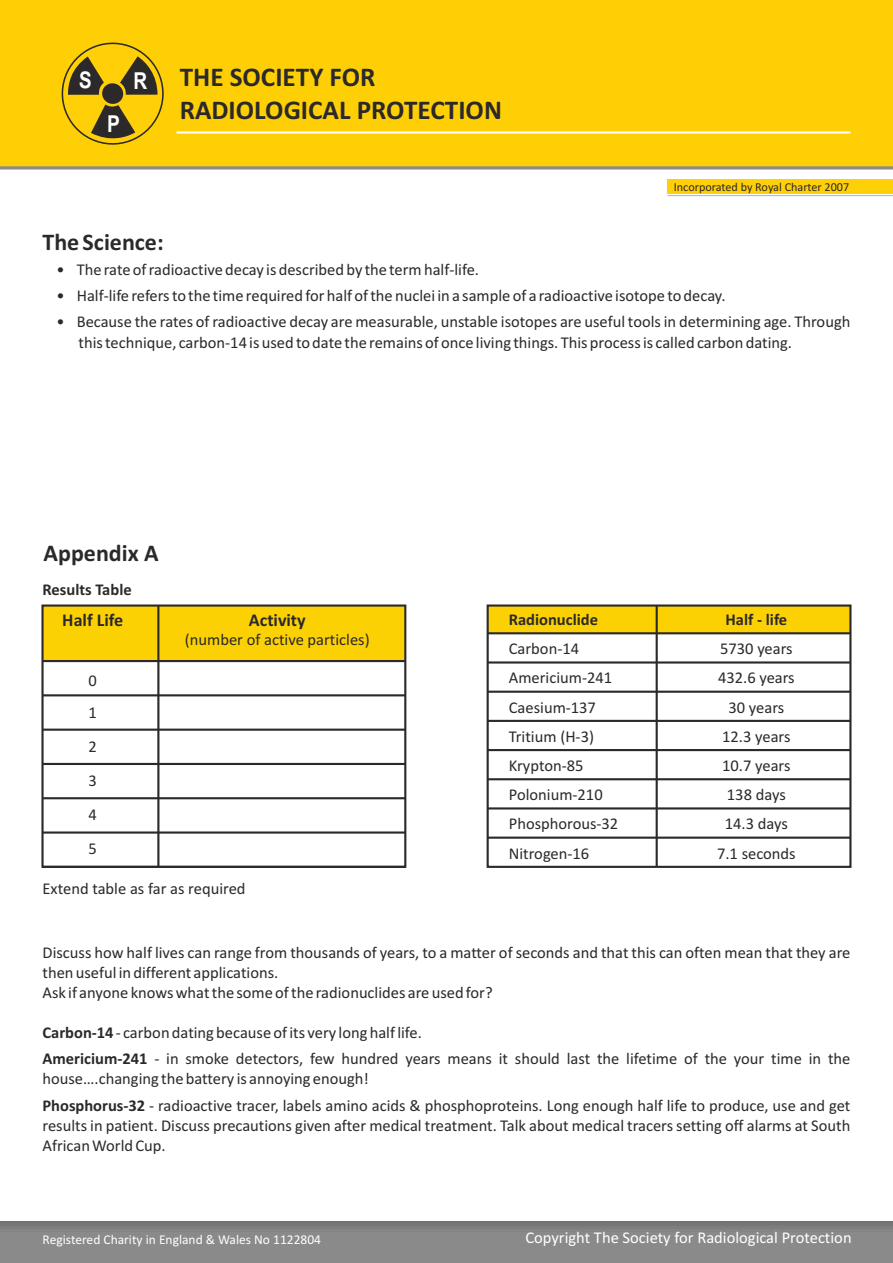
<style>
.page{position:relative;width:893px;height:1263px;background:#fff}
.page>*{position:absolute;margin:0;border:0;box-sizing:border-box;transform-origin:0 0}
.t1{font:700 27.15px/33.2px "Calibri";color:#2b2929}
.t2{font:700 24px "Calibri";color:#2b2929}
.t3{font:700 23.25px "Arial Narrow";color:#fff}
.t4{font:700 18px "Calibri";color:#2b2929}
.t5{font:16.5px/33.8px "Calibri";color:#2b2929}
.t6{font:16.5px "Calibri";color:#fff}
.t7{font:700 16.5px "Calibri";color:#2b2929}
.t8{font:13.5px "Calibri";color:#fff}
.t9{font:12.15px "Calibri";color:#2b2929}
.s1{font-weight:700}
</style>
<div class="page">
<div style="left:43px;top:605px;width:362px;height:56px;background:#fcd103"></div>
<div style="left:488px;top:605px;width:362px;height:28px;background:#fcd103"></div>
<div style="left:41px;top:604px;width:365px;height:264px;border:2px solid #2b2929"></div>
<div style="left:487px;top:604px;width:364px;height:264px;border:2px solid #2b2929"></div>
<svg style="left:0;top:1221px;width:893px;height:42px;background:#868686"></svg>
<div style="left:0;top:0;width:893px;height:170px;background:#ffcf05"></div>
<hr style="left:177px;top:131px;width:673px;height:3px;background:#fff">
<div style="left:668px;top:180px;width:225px;height:14px;background:#ffcf08"></div>
<hr style="left:668px;top:195px;width:225px;height:1px;background:#b3b3b3">
<hr style="left:157px;top:605px;width:2px;height:262px;background:#2b2929">
<hr style="left:656px;top:605px;width:2px;height:262px;background:#2b2929">
<hr style="left:43px;top:660px;width:362px;height:2px;background:#2b2929">
<hr style="left:43px;top:694px;width:362px;height:2px;background:#2b2929">
<hr style="left:43px;top:729px;width:362px;height:2px;background:#2b2929">
<hr style="left:43px;top:763px;width:362px;height:2px;background:#2b2929">
<hr style="left:43px;top:797px;width:362px;height:2px;background:#2b2929">
<hr style="left:43px;top:831px;width:362px;height:3px;background:#2b2929">
<hr style="left:488px;top:836px;width:362px;height:3px;background:#2b2929">
<hr style="left:488px;top:807px;width:362px;height:2px;background:#2b2929">
<hr style="left:488px;top:778px;width:362px;height:2px;background:#2b2929">
<hr style="left:488px;top:749px;width:362px;height:2px;background:#2b2929">
<hr style="left:488px;top:720px;width:362px;height:2px;background:#2b2929">
<hr style="left:488px;top:691px;width:362px;height:2px;background:#2b2929">
<hr style="left:488px;top:661px;width:362px;height:2px;background:#2b2929">
<hr style="left:43px;top:866px;width:362px;height:2px;background:#2b2929">
<hr style="left:488px;top:632px;width:362px;height:2px;background:#2b2929">
<svg style="left:44px;top:25px;width:138px;height:137px;background:#d6af0c"></svg>
<h3 class="t3" style="left:107px;top:115px;width:14px">P</h3>
<h1 class="t1" style="left:180px;top:62px;width:324px;text-indent:-46px"><sub>R</sub> THE SOCIETY FOR<br>RADIOLOGICAL PROTECTION</h1>
<p class="t9" style="left:674px;top:181px;width:177px">Incorporated by Royal Charter 2007</p>
<h2 class="t2" style="left:43px;top:231px;width:123px">The Science:</h2>
<p class="t5" style="left:56px;top:254px;width:424px">• The rate of radioactive decay is described by the term half-life.</p>
<p class="t5" style="left:56px;top:280px;width:670px">• Half-life refers to the time required for half of the nuclei in a sample of a radioactive isotope to decay.</p>
<p class="t5" style="left:78px;top:313px;width:773px;line-height:20.1px;text-indent:-22px">• Because the rates of radioactive decay are measurable, unstable isotopes are useful tools in determining age. Through this technique, carbon-14 is used to date the remains of once living things. This process is called carbon dating.</p>
<h2 class="t2" style="left:44px;top:543px;width:117px">Appendix A</h2>
<p class="t7" style="left:43px;top:583px;width:91px">Results Table</p>
<p class="t4" style="left:62px;top:613px;width:62px">Half Life</p>
<p class="t4" style="left:249px;top:613px;width:58px">Activity</p>
<p class="t5" style="left:185px;top:624px;width:186px">(number of active particles)</p>
<p class="t5" style="left:89px;top:664px;width:10px;text-align:justify">0<br>1<br>2<br>3<br>4<br>5</p>
<p class="t5" style="left:43px;top:873px;width:205px">Extend table as far as required</p>
<p class="t7" style="left:509px;top:612px;width:91px">Radionuclide</p>
<p class="t7" style="left:725px;top:612px;width:63px">Half - life</p>
<p class="t5" style="left:509px;top:633px;width:72px">Carbon-14</p>
<p class="t5" style="left:720px;top:633px;width:74px">5730 years</p>
<p class="t5" style="left:509px;top:662px;width:105px">Americium-241</p>
<p class="t5" style="left:718px;top:662px;width:78px">432.6 years</p>
<p class="t5" style="left:509px;top:691px;width:89px">Caesium-137</p>
<p class="t5" style="left:728px;top:691px;width:57px">30 years</p>
<p class="t5" style="left:509px;top:721px;width:87px">Tritium (H-3)</p>
<p class="t5" style="left:722px;top:721px;width:70px">12.3 years</p>
<p class="t5" style="left:509px;top:750px;width:76px">Krypton-85</p>
<p class="t5" style="left:722px;top:750px;width:70px">10.7 years</p>
<p class="t5" style="left:509px;top:779px;width:95px">Polonium-210</p>
<p class="t5" style="left:727px;top:779px;width:60px">138 days</p>
<p class="t5" style="left:509px;top:808px;width:111px">Phosphorous-32</p>
<p class="t5" style="left:725px;top:808px;width:65px">14.3 days</p>
<p class="t5" style="left:509px;top:837px;width:82px">Nitrogen-16</p>
<p class="t5" style="left:717px;top:837px;width:80px">7.1 seconds</p>
<p class="t5" style="left:43px;top:943px;width:809px;line-height:20.1px">Discuss how half lives can range from thousands of years, to a matter of seconds and that this can often mean that they are then useful in different applications.<br>Ask if anyone knows what the some of the radionuclides are used for?</p>
<p class="t5" style="left:43px;top:1021px;width:809px;line-height:26.2px"><span class="s1">Carbon-14</span> - carbon dating because of its very long half life.<br><span class="s1">Americium-241</span> - in smoke detectors, few hundred years means it should last the lifetime of the your time in the</p>
<p class="t5" style="left:42px;top:1067px;width:809px;line-height:26.2px">house….changing the battery is annoying enough!<br><span class="s1">Phosphorus-32</span> - radioactive tracer, labels amino acids &amp; phosphoproteins. Long enough half life to produce, use and get</p>
<p class="t5" style="left:42px;top:1116px;width:809px;line-height:20.1px">results in patient. Discuss precautions given after medical treatment. Talk about medical tracers setting off alarms at South<br>African World Cup.</p>
<p class="t8" style="left:43px;top:1233px;width:280px">Registered Charity in England &amp; Wales No 1122804</p>
<p class="t6" style="left:525px;top:1230px;width:328px">Copyright The Society for Radiological Protection</p>
</div>
